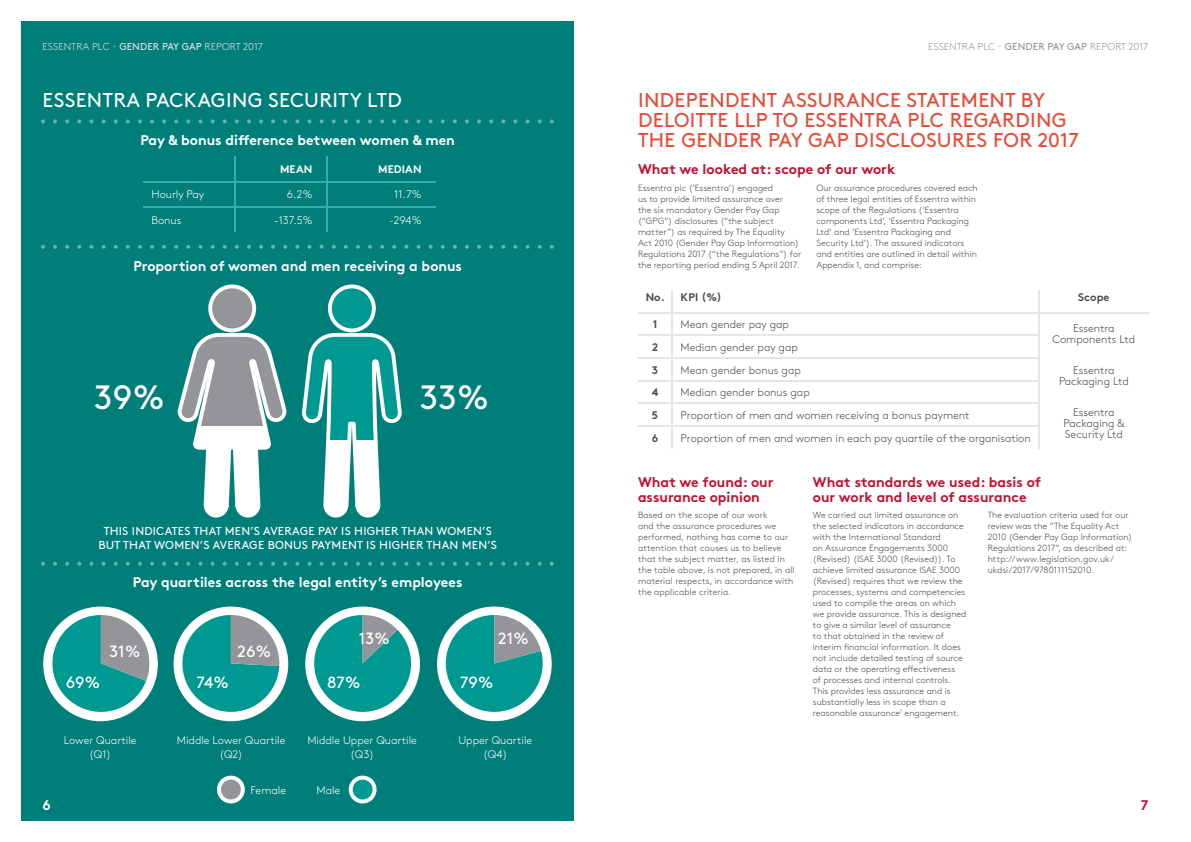
<style>
.page{position:relative;width:1191px;height:842px;background:#fff}
.page>*{position:absolute;margin:0;border:0;box-sizing:border-box;transform-origin:0 0}
.t1{font:33.8px "Brown Pro";color:#fff}
.t2{font:20px/20px "Brown Pro";letter-spacing:.02em;color:#e84a35}
.t3{font:20px "Brown Pro";letter-spacing:.02em;color:#fff}
.t4{font:16.2px "Brown Pro";color:#fff}
.t5{font:700 14px "Brown Pro";color:#fff}
.t6{font:700 14px/15px "Brown Pro";color:#c3102f}
.t7{font:11.5px/13.5px "Brown Pro";letter-spacing:.02em;color:#fff;text-align:center}
.t8{font:300 11px/11px "Brown Pro";color:#4b4c4d;text-align:center}
.t9{font:300 11px/14px "Brown Pro";color:#fff;text-align:center}
.t10{font:700 11px "Brown Pro";letter-spacing:.01em;color:#4b4c4d}
.t11{font:700 11px "Brown Pro";letter-spacing:.01em;color:#fff}
.t12{font:300 10px "Brown Pro";letter-spacing:.01em;color:#939598}
.t13{font:300 10px "Brown Pro";letter-spacing:.01em;color:#e1e2e4}
.t14{font:300 9px/11px "Brown Pro";color:#4b4c4d}
.s1{font-weight:400}
</style>
<div class="page">
<div style="left:21px;top:21px;width:553px;height:800px;background:#007e7a"></div>
<svg style="left:41px;top:119px;width:513px;height:4px"></svg>
<svg style="left:41px;top:245px;width:513px;height:4px"></svg>
<svg style="left:41px;top:562px;width:513px;height:4px"></svg>
<svg style="left:217px;top:776px;width:28px;height:27px"></svg>
<svg style="left:349px;top:776px;width:27px;height:27px"></svg>
<div style="left:43px;top:606px;width:115px;height:115px;background:#fff;border-radius:50%"></div>
<svg style="left:46px;top:615px;width:103px;height:103px"></svg>
<div style="left:305px;top:606px;width:115px;height:115px;background:#fff;border-radius:50%"></div>
<svg style="left:309px;top:615px;width:107px;height:102px"></svg>
<div style="left:173px;top:606px;width:115px;height:115px;background:#fff;border-radius:50%"></div>
<svg style="left:181px;top:615px;width:98px;height:98px"></svg>
<div style="left:437px;top:606px;width:115px;height:115px;background:#fff;border-radius:50%"></div>
<svg style="left:440px;top:615px;width:108px;height:102px"></svg>
<svg style="left:302px;top:284px;width:100px;height:234px"></svg>
<svg style="left:178px;top:284px;width:108px;height:234px"></svg>
<hr style="left:143px;top:181px;width:92px;height:1px;background:#30b0ad">
<hr style="left:235px;top:181px;width:92px;height:1px;background:#30b0ad">
<hr style="left:327px;top:181px;width:109px;height:1px;background:#30b0ad">
<hr style="left:143px;top:206px;width:92px;height:1px;background:#30b0ad">
<hr style="left:235px;top:206px;width:92px;height:1px;background:#30b0ad">
<svg style="left:235px;top:156px;width:1px;height:76px"></svg>
<hr style="left:327px;top:206px;width:109px;height:1px;background:#30b0ad">
<svg style="left:326px;top:156px;width:1px;height:76px"></svg>
<hr style="left:638px;top:312px;width:34px;height:1px;background:#e4e5e7">
<hr style="left:672px;top:312px;width:367px;height:1px;background:#e4e5e7">
<hr style="left:1039px;top:312px;width:109px;height:1px;background:#e4e5e7">
<hr style="left:638px;top:335px;width:34px;height:1px;background:#e4e5e7">
<hr style="left:672px;top:335px;width:367px;height:1px;background:#e4e5e7">
<hr style="left:638px;top:358px;width:34px;height:1px;background:#e4e5e7">
<hr style="left:672px;top:358px;width:367px;height:1px;background:#e4e5e7">
<hr style="left:638px;top:380px;width:34px;height:1px;background:#e4e5e7">
<hr style="left:672px;top:380px;width:367px;height:1px;background:#e4e5e7">
<hr style="left:638px;top:403px;width:34px;height:1px;background:#e4e5e7">
<hr style="left:672px;top:403px;width:367px;height:1px;background:#e4e5e7">
<hr style="left:638px;top:426px;width:34px;height:1px;background:#e4e5e7">
<hr style="left:672px;top:426px;width:367px;height:1px;background:#e4e5e7">
<svg style="left:671px;top:290px;width:1px;height:159px"></svg>
<svg style="left:1038px;top:290px;width:1px;height:159px"></svg>
<p class="t13" style="left:43px;top:39px;width:222px">ESSENTRA PLC - <span class="s1">GENDER PAY GAP</span> REPORT 2017</p>
<h2 class="t3" style="left:43px;top:85px;width:361px">ESSENTRA PACKAGING SECURITY LTD</h2>
<h3 class="t5" style="left:140px;top:128px;width:316px">Pay &amp; bonus difference between women &amp; men</h3>
<p class="t11" style="left:280px;top:160px;width:34px">MEAN</p>
<p class="t11" style="left:378px;top:160px;width:45px">MEDIAN</p>
<p class="t9" style="left:151px;top:187px;width:54px">Hourly Pay</p>
<p class="t9" style="left:287px;top:187px;width:27px">6.2%</p>
<p class="t9" style="left:394px;top:187px;width:29px">11.7%</p>
<p class="t9" style="left:151px;top:212px;width:32px">Bonus</p>
<p class="t9" style="left:274px;top:212px;width:40px">-137.5%</p>
<p class="t9" style="left:389px;top:212px;width:34px">-294%</p>
<h3 class="t5" style="left:133px;top:255px;width:330px">Proportion of women and men receiving a bonus</h3>
<h1 class="t1" style="left:94px;top:372px;width:72px">39%</h1>
<h1 class="t1" style="left:420px;top:372px;width:71px">33%</h1>
<p class="t7" style="left:98px;top:523px;width:400px">THIS INDICATES THAT MEN’S AVERAGE PAY IS HIGHER THAN WOMEN’S<br>BUT THAT WOMEN’S AVERAGE BONUS PAYMENT IS HIGHER THAN MEN’S</p>
<h3 class="t5" style="left:133px;top:570px;width:331px">Pay quartiles across the legal entity’s employees</h3>
<h3 class="t4" style="left:66px;top:670px;width:36px">69%</h3>
<h3 class="t4" style="left:110px;top:638px;width:32px">31%</h3>
<h3 class="t4" style="left:196px;top:670px;width:34px">74%</h3>
<h3 class="t4" style="left:238px;top:638px;width:35px">26%</h3>
<h3 class="t4" style="left:359px;top:626px;width:32px">13%</h3>
<h3 class="t4" style="left:327px;top:670px;width:35px">87%</h3>
<h3 class="t4" style="left:498px;top:626px;width:32px">21%</h3>
<h3 class="t4" style="left:460px;top:670px;width:35px">79%</h3>
<h3 class="t5" style="left:43px;top:794px;width:10px">6</h3>
<p class="t9" style="left:64px;top:732px;width:74px">Lower Quartile (Q1)</p>
<p class="t9" style="left:177px;top:732px;width:110px">Middle Lower Quartile (Q2)</p>
<p class="t9" style="left:307px;top:732px;width:111px">Middle Upper Quartile (Q3)</p>
<p class="t9" style="left:458px;top:732px;width:75px">Upper Quartile (Q4)</p>
<p class="t9" style="left:251px;top:782px;width:37px">Female</p>
<p class="t9" style="left:316px;top:782px;width:25px">Male</p>
<p class="t12" style="left:928px;top:39px;width:222px">ESSENTRA PLC - <span class="s1">GENDER PAY GAP</span> REPORT 2017</p>
<h2 class="t2" style="left:638px;top:88px;width:442px">INDEPENDENT ASSURANCE STATEMENT BY<br>DELOITTE LLP TO ESSENTRA PLC REGARDING<br>THE GENDER PAY GAP DISCLOSURES FOR 2017</h2>
<h3 class="t6" style="left:638px;top:160px;width:259px">What we looked at: scope of our work</h3>
<p class="t14" style="left:638px;top:182px;width:165px">Essentra plc (‘Essentra’) engaged<br>us to provide limited assurance over<br>the six mandatory Gender Pay Gap (“GPG”) disclosures (“the subject matter”) as required by The Equality Act 2010 (Gender Pay Gap Information)<br>Regulations 2017 (“the Regulations”) for the reporting period ending 5 April 2017.</p>
<p class="t14" style="left:816px;top:182px;width:163px">Our assurance procedures covered each of three legal entities of Essentra within scope of the Regulations (‘Essentra components Ltd’, ‘Essentra Packaging Ltd’ and ‘Essentra Packaging and Security Ltd’). The assured indicators and entities are outlined in detail within Appendix 1, and comprise:</p>
<p class="t10" style="left:646px;top:288px;width:78px">No. KPI (%)</p>
<p class="t10" style="left:1078px;top:288px;width:33px">Scope</p>
<p class="t10" style="left:652px;top:315px;width:6px">1</p>
<p class="t8" style="left:680px;top:318px;width:110px">Mean gender pay gap</p>
<p class="t8" style="left:1052px;top:322px;width:84px">Essentra<br>Components Ltd</p>
<p class="t8" style="left:1059px;top:364px;width:71px">Essentra<br>Packaging Ltd</p>
<p class="t8" style="left:1063px;top:406px;width:62px">Essentra<br>Packaging &amp;<br>Security Ltd</p>
<p class="t10" style="left:652px;top:338px;width:7px">2</p>
<p class="t8" style="left:680px;top:341px;width:119px">Median gender pay gap</p>
<p class="t10" style="left:652px;top:361px;width:8px">3</p>
<p class="t8" style="left:680px;top:363px;width:122px">Mean gender bonus gap</p>
<p class="t10" style="left:651px;top:383px;width:8px">4</p>
<p class="t8" style="left:680px;top:386px;width:131px">Median gender bonus gap</p>
<p class="t10" style="left:652px;top:406px;width:8px">5</p>
<p class="t8" style="left:680px;top:409px;width:290px">Proportion of men and women receiving a bonus payment</p>
<p class="t10" style="left:652px;top:429px;width:8px">6</p>
<p class="t8" style="left:680px;top:432px;width:352px">Proportion of men and women in each pay quartile of the organisation</p>
<h3 class="t6" style="left:638px;top:473px;width:137px">What we found: our assurance opinion</h3>
<p class="t14" style="left:638px;top:509px;width:158px">Based on the scope of our work<br>and the assurance procedures we performed, nothing has come to our attention that causes us to believe that the subject matter, as listed in the table above, is not prepared, in all material respects, in accordance with the applicable criteria.</p>
<h3 class="t6" style="left:813px;top:473px;width:230px">What standards we used: basis of our work and level of assurance</h3>
<p class="t14" style="left:813px;top:509px;width:155px">We carried out limited assurance on the selected indicators in accordance with the International Standard<br>on Assurance Engagements 3000 (Revised) (ISAE 3000 (Revised)). To achieve limited assurance ISAE 3000 (Revised) requires that we review the processes, systems and competencies used to compile the areas on which we provide assurance. This is designed to give a similar level of assurance<br>to that obtained in the review of interim financial information. It does not include detailed testing of source data or the operating effectiveness<br>of processes and internal controls.<br>This provides less assurance and is substantially less in scope than a reasonable assurance<sup>1</sup> engagement.</p>
<p class="t14" style="left:987px;top:509px;width:146px">The evaluation criteria used for our review was the “The Equality Act 2010 (Gender Pay Gap Information)<br>Regulations 2017”, as described at: http://www.legislation.gov.uk/ ukdsi/2017/9780111152010.</p>
<h3 class="t6" style="left:1141px;top:796px;width:9px">7</h3>
</div>
